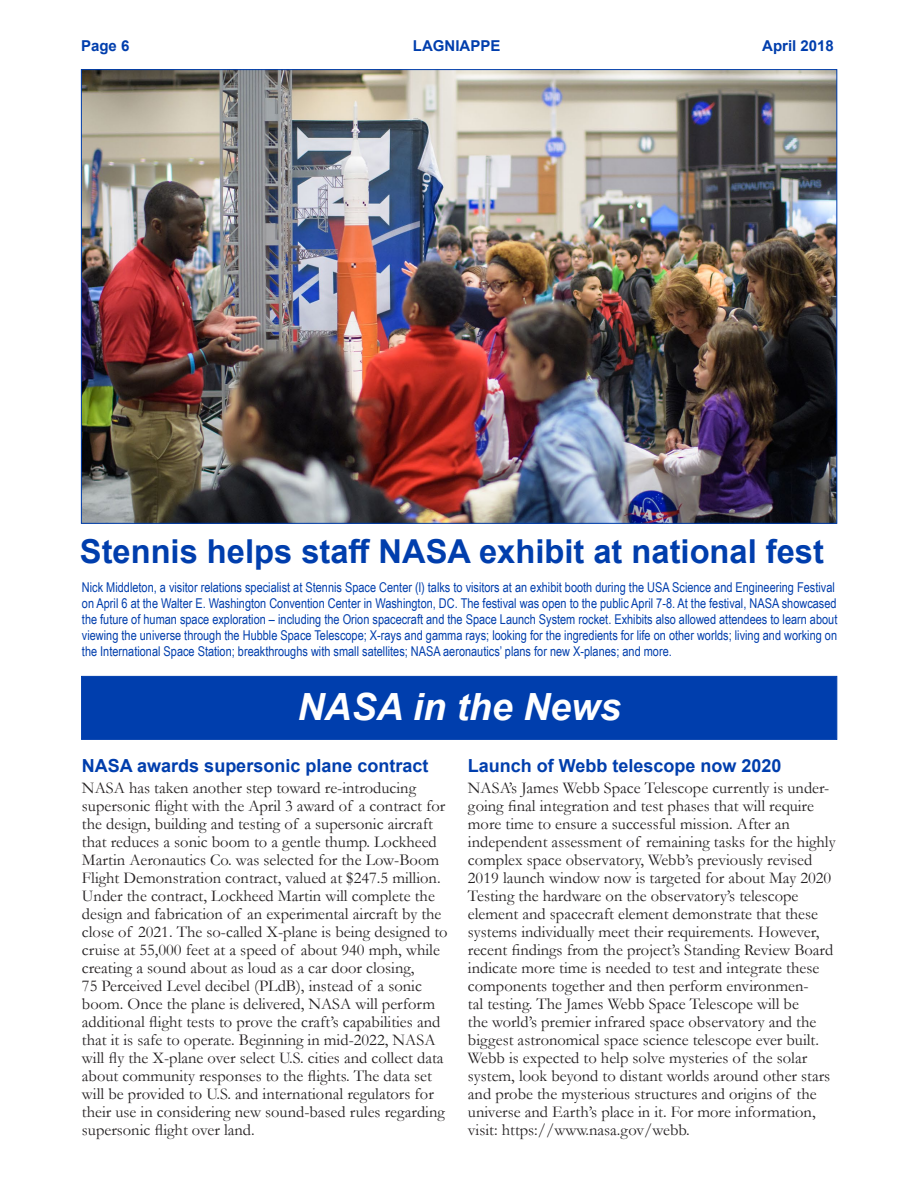
<style>
.page{position:relative;width:918px;height:1188px;background:#fff}
.page>*{position:absolute;margin:0;border:0;box-sizing:border-box;transform-origin:0 0}
.t1{font:italic 700 37.5px "Arial";color:#fff}
.t2{font:700 33px "Arial";color:#003ead}
.t3{font:700 18px "Arial";color:#003ead}
.t4{font:16.5px/18px "Garamond";color:#231f20}
.t5{font:700 15px "Arial";color:#003ead}
.t6{font:13.5px/16px "Arial Narrow";color:#003ead}
</style>
<div class="page">
<img style="left:83px;top:71px;width:752px;height:451px">
<div style="left:81px;top:676px;width:756px;height:64px;background:#003ead;border:1px solid #003ead"></div>
<p class="t5" style="left:81px;top:35px;width:50px">Page 6</p>
<p class="t5" style="left:413px;top:35px;width:89px">LAGNIAPPE</p>
<p class="t5" style="left:762px;top:35px;width:73px">April 2018</p>
<p class="t2" style="left:80px;top:528px;width:746px">Stennis helps staff NASA exhibit at national fest</p>
<p class="t6" style="left:82px;top:579px;width:757px">Nick Middleton, a visitor relations specialist at Stennis Space Center (l) talks to visitors at an exhibit booth during the USA Science and Engineering Festival on April 6 at the Walter E. Washington Convention Center in Washington, DC. The festival was open to the public April 7-8. At the festival, NASA showcased the future of human space exploration – including the Orion spacecraft and the Space Launch System rocket. Exhibits also allowed attendees to learn about viewing the universe through the Hubble Space Telescope; X-rays and gamma rays; looking for the ingredients for life on other worlds; living and working on the International Space Station; breakthroughs with small satellites; NASA aeronautics’ plans for new X-planes; and more.</p>
<p class="t1" style="left:297px;top:682px;width:325px">NASA in the News</p>
<p class="t3" style="left:82px;top:753px;width:348px">NASA awards supersonic plane contract</p>
<p class="t4" style="left:82px;top:779px;width:367px">NASA has taken another step toward re-introducing supersonic flight with the April 3 award of a contract for the design, building and testing of a supersonic aircraft that reduces a sonic boom to a gentle thump. Lockheed Martin Aeronautics Co. was selected for the Low-Boom Flight Demonstration contract, valued at $247.5 million.<br>Under the contract, Lockheed Martin will complete the design and fabrication of an experimental aircraft by the close of 2021. The so-called X-plane is being designed to cruise at 55,000 feet at a speed of about 940 mph, while creating a sound about as loud as a car door closing,<br>75 Perceived Level decibel (PLdB), instead of a sonic boom. Once the plane is delivered, NASA will perform additional flight tests to prove the craft’s capabilities and that it is safe to operate. Beginning in mid-2022, NASA will fly the X-plane over select U.S. cities and collect data about community responses to the flights. The data set will be provided to U.S. and international regulators for their use in considering new sound-based rules regarding supersonic flight over land.</p>
<p class="t3" style="left:468px;top:753px;width:315px">Launch of Webb telescope now 2020</p>
<p class="t4" style="left:468px;top:779px;width:369px">NASA’s James Webb Space Telescope currently is under&shy;going final integration and test phases that will require more time to ensure a successful mission. After an independent assessment of remaining tasks for the highly complex space observatory, Webb’s previously revised 2019 launch window now is targeted for about May 2020<br>Testing the hardware on the observatory’s telescope element and spacecraft element demonstrate that these systems individually meet their requirements. However, recent findings from the project’s Standing Review Board indicate more time is needed to test and integrate these components together and then perform environmen-<br>tal testing. The James Webb Space Telescope will be<br>the world’s premier infrared space observatory and the biggest astronomical space science telescope ever built.<br>Webb is expected to help solve mysteries of the solar system, look beyond to distant worlds around other stars and probe the mysterious structures and origins of the universe and Earth’s place in it. For more information, visit: https://www.nasa.gov/webb.</p>
</div>
